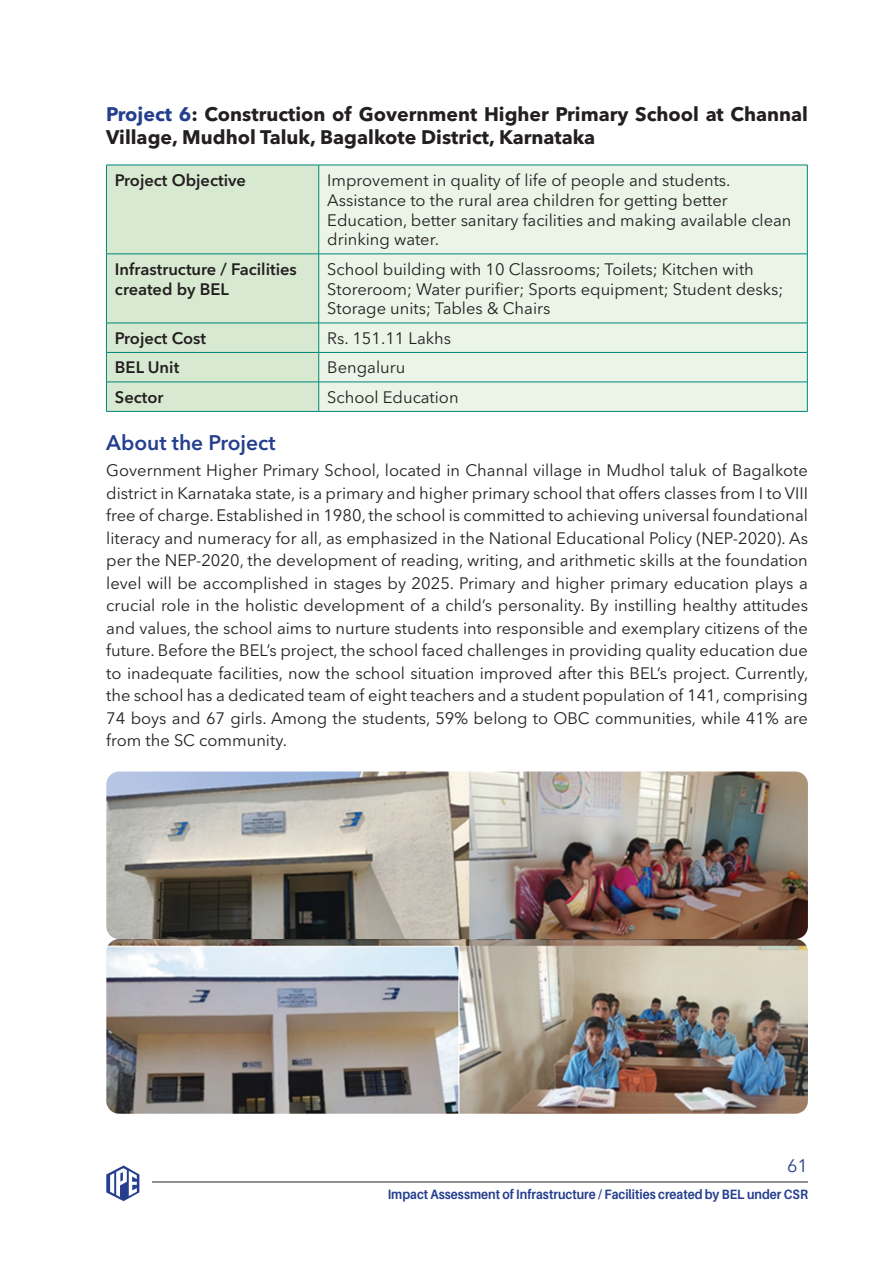
<style>
.page{position:relative;width:893px;height:1263px;background:#fff}
.page>*{position:absolute;margin:0;border:0;box-sizing:border-box;transform-origin:0 0}
.t1{font:600 21px "Avenir Next LT Pro";color:#253f8e}
.t2{font:700 19.5px/22.5px "Avenir Next LT Pro";color:#231f20}
.t3{font:18px "Avenir Next LT Pro";color:#253f8e}
.t4{font:16.5px/22.5px "Avenir Next LT Pro";color:#231f20}
.t5{font:600 16.5px/19.8px "Avenir Next LT Pro";color:#231f20}
.t6{font:700 13.5px "Aileron";color:#253f8e;scale:.9 1}
.s1{color:#253f8e}
</style>
<div class="page">
<hr style="left:152px;top:1182px;width:656px;height:1px;background:#231f20">
<svg style="left:106px;top:1165px;width:33px;height:36px"></svg>
<div style="left:107px;top:166px;width:211px;height:245px;background:#d8e9d2"></div>
<div style="left:319px;top:166px;width:488px;height:245px;background:#eaf4e7"></div>
<hr style="left:106px;top:165px;width:213px;height:1px;background:#008577">
<hr style="left:106px;top:165px;width:1px;height:89px;background:#008577">
<hr style="left:319px;top:165px;width:488px;height:1px;background:#008577">
<hr style="left:318px;top:165px;width:1px;height:89px;background:#008577">
<hr style="left:807px;top:165px;width:1px;height:89px;background:#008577">
<hr style="left:106px;top:254px;width:213px;height:1px;background:#008577">
<hr style="left:106px;top:254px;width:1px;height:69px;background:#008577">
<hr style="left:319px;top:254px;width:488px;height:1px;background:#008577">
<hr style="left:318px;top:254px;width:1px;height:69px;background:#008577">
<hr style="left:807px;top:254px;width:1px;height:69px;background:#008577">
<hr style="left:106px;top:323px;width:213px;height:1px;background:#008577">
<hr style="left:319px;top:323px;width:488px;height:1px;background:#008577">
<hr style="left:106px;top:352px;width:213px;height:1px;background:#008577">
<hr style="left:319px;top:352px;width:488px;height:1px;background:#008577">
<hr style="left:106px;top:382px;width:213px;height:1px;background:#008577">
<svg style="left:106px;top:323px;width:1px;height:88px"></svg>
<hr style="left:319px;top:382px;width:488px;height:1px;background:#008577">
<svg style="left:318px;top:323px;width:1px;height:88px"></svg>
<svg style="left:807px;top:323px;width:1px;height:88px"></svg>
<hr style="left:106px;top:411px;width:213px;height:1px;background:#008577">
<hr style="left:319px;top:411px;width:488px;height:1px;background:#008577">
<img style="left:106px;top:771px;width:702px;height:343px">
<p class="t2" style="left:106px;top:103px;width:703px"><span class="s1">Project 6</span>: Construction of Government Higher Primary School at Channal<br>Village, Mudhol Taluk, Bagalkote District, Karnataka</p>
<p class="t5" style="left:115px;top:170px;width:133px">Project Objective</p>
<p class="t4" style="left:327px;top:170px;width:466px;line-height:19.8px">Improvement in quality of life of people and students.<br>Assistance to the rural area children for getting better Education, better sanitary facilities and making available clean drinking water.</p>
<p class="t5" style="left:115px;top:259px;width:184px">Infrastructure / Facilities created by BEL</p>
<p class="t4" style="left:327px;top:259px;width:458px;line-height:19.8px">School building with 10 Classrooms; Toilets; Kitchen with<br>Storeroom; Water purifier; Sports equipment; Student desks;<br>Storage units; Tables &amp; Chairs</p>
<p class="t5" style="left:115px;top:328px;width:93px">Project Cost</p>
<p class="t4" style="left:327px;top:327px;width:125px">Rs. 151.11 Lakhs</p>
<p class="t5" style="left:115px;top:358px;width:66px">BEL Unit</p>
<p class="t4" style="left:327px;top:356px;width:80px">Bengaluru</p>
<p class="t5" style="left:115px;top:387px;width:50px">Sector</p>
<p class="t4" style="left:327px;top:386px;width:133px">School Education</p>
<p class="t1" style="left:106px;top:429px;width:171px">About the Project</p>
<p class="t4" style="left:106px;top:459px;width:704px;text-align:justify">Government Higher Primary School, located in Channal village in Mudhol taluk of Bagalkote district in Karnataka state, is a primary and higher primary school that offers classes from I to VIII free of charge. Established in 1980, the school is committed to achieving universal foundational literacy and numeracy for all, as emphasized in the National Educational Policy (NEP-2020). As per the NEP-2020, the development of reading, writing, and arithmetic skills at the foundation level will be accomplished in stages by 2025. Primary and higher primary education plays a crucial role in the holistic development of a child’s personality. By instilling healthy attitudes and values, the school aims to nurture students into responsible and exemplary citizens of the future. Before the BEL’s project, the school faced challenges in providing quality education due to inadequate facilities, now the school situation improved after this BEL’s project. Currently, the school has a dedicated team of eight teachers and a student population of 141, comprising 74 boys and 67 girls. Among the students, 59% belong to OBC communities, while 41% are from the SC community.</p>
<p class="t3" style="left:787px;top:1155px;width:22px">61</p>
<p class="t6" style="left:388px;top:1187px;width:468px">Impact Assessment of Infrastructure / Facilities created by BEL under CSR</p>
</div>
